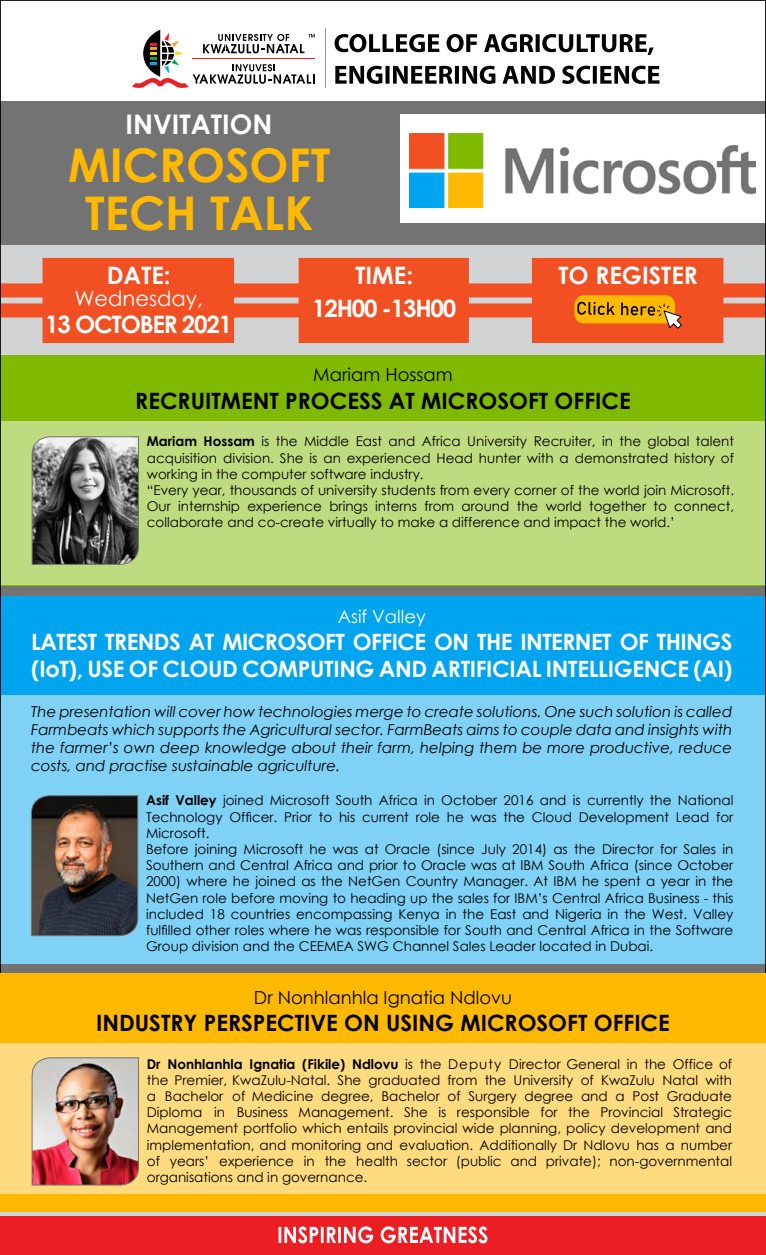
<style>
.page{position:relative;width:766px;height:1255px;background:#fff}
.page>*{position:absolute;margin:0;border:0;box-sizing:border-box;transform-origin:0 0}
.t1{font:700 46.5px/48px "Century Gothic";color:#ffb901;text-align:center}
.t2{font:700 27px "Century Gothic";color:#fff}
.t3{font:700 24px "Century Gothic";letter-spacing:-.05em;color:#fff}
.t4{font:700 24px "Century Gothic";color:#fff}
.t5{font:700 22.5px/27px "Century Gothic";letter-spacing:-.02em;color:#fff}
.t6{font:700 22.5px "Century Gothic";color:#000}
.t7{font:21px "Century Gothic";color:#fff}
.t8{font:18px "Century Gothic";color:#000}
.t9{font:18px "Century Gothic";color:#fff}
.t10{font:italic 15px/18px "Century Gothic";color:#000;text-align:justify}
.t11{font:13.5px/16.2px "Century Gothic";color:#000}
.s1{font-weight:700}
</style>
<div class="page">
<div style="left:0;top:239px;width:765px;height:121px;background:#d1d3d4"></div>
<div style="left:0;top:556px;width:765px;height:601px;background:#737373"></div>
<svg style="left:335px;top:66px;width:324px;height:18px"></svg>
<svg style="left:334px;top:34px;width:319px;height:21px"></svg>
<svg style="left:132px;top:30px;width:183px;height:58px"></svg>
<hr style="left:192px;top:58px;width:123px;height:1px;background:#ed1d24">
<hr style="left:324px;top:29px;width:1px;height:59px;background:#939598">
<div style="left:1px;top:108px;width:398px;height:133px;background:#737373"></div>
<img style="left:410px;top:134px;width:345px;height:73px">
<div style="left:0;top:101px;width:765px;height:13px;background:#737373"></div>
<div style="left:0;top:223px;width:765px;height:21px;background:#737373"></div>
<div style="left:0;top:596px;width:765px;height:367px;background:#01a4ef"></div>
<div style="left:0;top:694px;width:765px;height:269px;background:#7fd1f6"></div>
<img style="left:31px;top:795px;width:107px;height:141px">
<div style="left:0;top:355px;width:765px;height:230px;background:#7fba00"></div>
<div style="left:0;top:421px;width:765px;height:164px;background:#bedc7f"></div>
<svg style="left:32px;top:436px;width:107px;height:128px;background:#626261"></svg>
<div style="left:43px;top:258px;width:191px;height:85px;background:#f25022"></div>
<div style="left:298px;top:258px;width:170px;height:85px;background:#f25022"></div>
<div style="left:531px;top:258px;width:192px;height:85px;background:#f25022"></div>
<svg style="left:2px;top:283px;width:761px;height:46px"></svg>
<div style="left:0;top:1208px;width:765px;height:45px;background:linear-gradient(to right,#d1d3d4,#d1d3d4)"></div>
<div style="left:0;top:1216px;width:765px;height:38px;background:#ed1d24"></div>
<svg style="left:278px;top:1226px;width:209px;height:17px"></svg>
<div style="left:0;top:973px;width:765px;height:238px;background:#ffb901"></div>
<div style="left:0;top:1042px;width:765px;height:151px;background:#ffdb7f"></div>
<img style="left:32px;top:1057px;width:107px;height:128px">
<h2 class="t2" style="left:125px;top:104px;width:148px">INVITATION</h2>
<h1 class="t1" style="left:68px;top:139px;width:264px">MICROSOFT<br>TECH TALK</h1>
<h3 class="t3" style="left:107px;top:257px;width:65px">DATE:</h3>
<h3 class="t7" style="left:74px;top:284px;width:130px">Wednesday,</h3>
<h3 class="t3" style="left:45px;top:306px;width:188px">13 OCTOBER 2021</h3>
<h3 class="t3" style="left:355px;top:257px;width:59px">TIME:</h3>
<h3 class="t4" style="left:558px;top:257px;width:141px">TO REGISTER</h3>
<h3 class="t3" style="left:312px;top:290px;width:145px">12H00 -13H00</h3>
<h3 class="t8" style="left:313px;top:362px;width:141px">Mariam Hossam</h3>
<h3 class="t6" style="left:135px;top:383px;width:497px">RECRUITMENT PROCESS AT MICROSOFT OFFICE</h3>
<p class="t11" style="left:147px;top:433px;width:588px"><span class="s1">Mariam Hossam</span> is the Middle East and Africa University Recruiter, in the global talent acquisition division. She is an experienced Head hunter with a demonstrated history of working in the computer software industry.<br>“Every year, thousands of university students from every corner of the world join Microsoft.<br>Our internship experience brings interns from around the world together to connect, collaborate and co-create virtually to make a difference and impact the world.’</p>
<h3 class="t9" style="left:337px;top:604px;width:90px">Asif Valley</h3>
<h3 class="t5" style="left:31px;top:627px;width:702px">LATEST TRENDS AT MICROSOFT OFFICE ON THE INTERNET OF THINGS (IoT), USE OF CLOUD COMPUTING AND ARTIFICIAL INTELLIGENCE (AI)</h3>
<p class="t10" style="left:31px;top:702px;width:702px">The presentation will cover how technologies merge to create solutions. One such solution is called Farmbeats which supports the Agricultural sector. FarmBeats aims to couple data and insights with the farmer’s own deep knowledge about their farm, helping them be more productive, reduce costs, and practise sustainable agriculture.</p>
<p class="t11" style="left:146px;top:792px;width:588px"><span class="s1">Asif Valley</span> joined Microsoft South Africa in October 2016 and is currently the National Technology Officer. Prior to his current role he was the Cloud Development Lead for Microsoft.<br>Before joining Microsoft he was at Oracle (since July 2014) as the Director for Sales in Southern and Central Africa and prior to Oracle was at IBM South Africa (since October 2000) where he joined as the NetGen Country Manager. At IBM he spent a year in the NetGen role before moving to heading up the sales for IBM’s Central Africa Business - this included 18 countries encompassing Kenya in the East and Nigeria in the West. Valley fulfilled other roles where he was responsible for South and Central Africa in the Software Group division and the CEEMEA SWG Channel Sales Leader located in Dubai.</p>
<h3 class="t8" style="left:254px;top:984px;width:259px">Dr Nonhlanhla Ignatia Ndlovu</h3>
<h3 class="t6" style="left:96px;top:1005px;width:575px">INDUSTRY PERSPECTIVE ON USING MICROSOFT OFFICE</h3>
<p class="t11" style="left:147px;top:1055px;width:586px;text-align:justify"><span class="s1">Dr Nonhlanhla Ignatia (Fikile) Ndlovu</span> is the Deputy Director General in the Office of the Premier, KwaZulu-Natal. She graduated from the University of KwaZulu Natal with a Bachelor of Medicine degree, Bachelor of Surgery degree and a Post Graduate Diploma in Business Management. She is responsible for the Provincial Strategic Management portfolio which entails provincial wide planning, policy development and implementation, and monitoring and evaluation. Additionally Dr Ndlovu has a number of years’ experience in the health sector (public and private); non-governmental organisations and in governance.</p>
</div>
